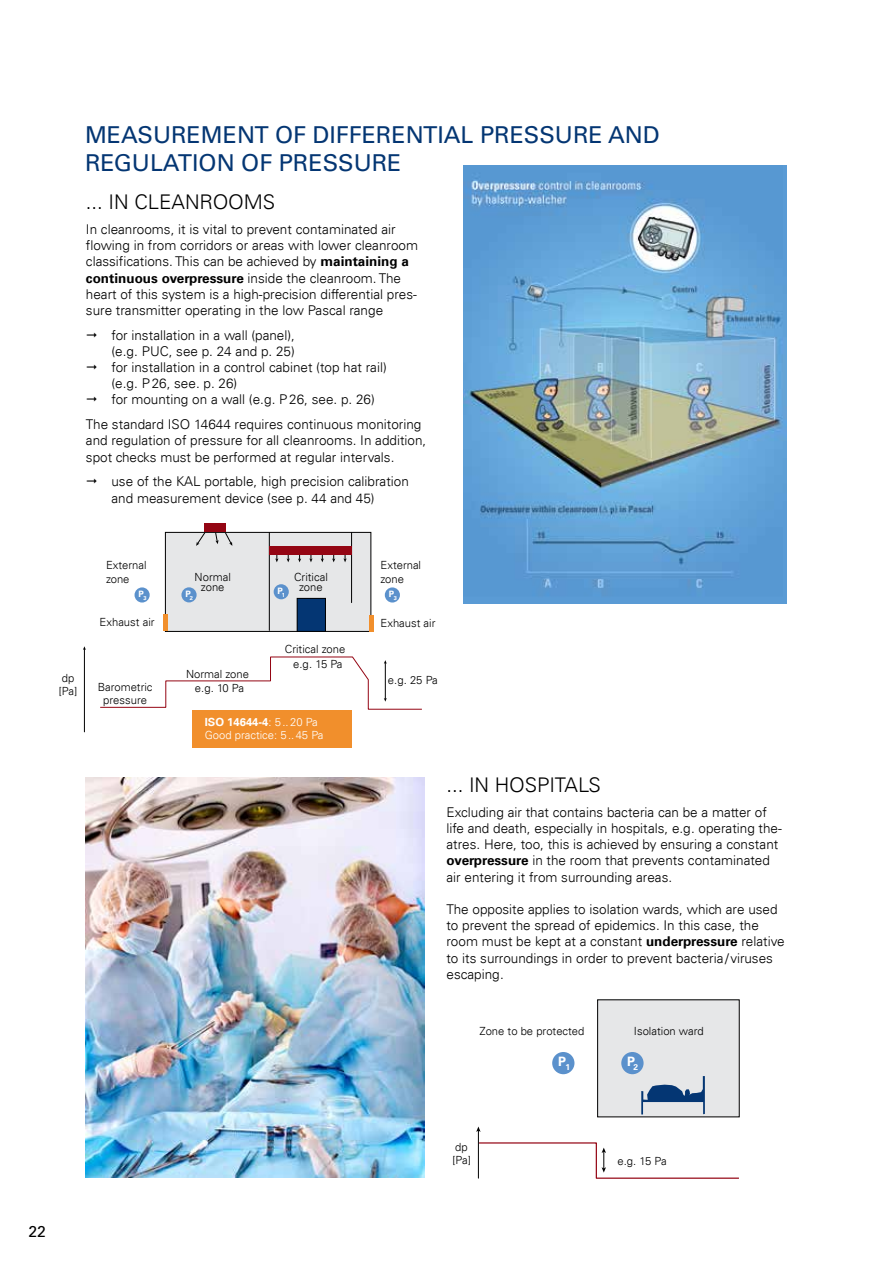
<style>
.page{position:relative;width:893px;height:1263px;background:#fff}
.page>*{position:absolute;margin:0;border:0;box-sizing:border-box;transform-origin:0 0}
.t1{font:23.25px/27.9px "Univers LT Std";color:#043673}
.t2{font:300 20.25px "Univers LT";color:#000}
.t3{font:15.75px "Univers LT Std";color:#000}
.t4{font:300 13.5px/16.2px "Univers LT";color:#000}
.t5{font:700 13.05px "Univers LT";color:#fff}
.t6{font:300 11.25px/13.5px "Univers LT";color:#000}
.t7{font:300 11.25px/13.5px "Univers LT";color:#fff}
.t8{font:700 11.25px "Univers LT";color:#fff}
.t9{font:700 8.85px "Univers LT";color:#fff}
.s1{font-weight:700}
</style>
<div class="page">
<div style="left:192px;top:710px;width:160px;height:37px;background:#f18f2c"></div>
<div style="left:165px;top:532px;width:206px;height:99px;background:#e6e7e8"></div>
<div style="left:165px;top:532px;width:206px;height:99px;border:1px solid #000"></div>
<div style="left:297px;top:598px;width:28px;height:33px;background:#043673"></div>
<div style="left:297px;top:598px;width:29px;height:33px;border:1px solid #000"></div>
<hr style="left:269px;top:532px;width:1px;height:98px;background:#000">
<hr style="left:351px;top:532px;width:1px;height:71px;background:#000">
<div style="left:135px;top:587px;width:15px;height:15px;background:#5b91cc;border-radius:50%"></div>
<div style="left:385px;top:587px;width:15px;height:15px;background:#5b91cc;border-radius:50%"></div>
<div style="left:181px;top:587px;width:16px;height:15px;background:#5b91cc;border-radius:50%"></div>
<div style="left:274px;top:584px;width:15px;height:15px;background:#5b91cc;border-radius:50%"></div>
<hr style="left:84px;top:649px;width:1px;height:83px;background:#000">
<svg style="left:100px;top:656px;width:322px;height:54px"></svg>
<div style="left:204px;top:524px;width:22px;height:8px;background:#940513"></div>
<div style="left:369px;top:615px;width:5px;height:16px;background:#f18f2c"></div>
<hr style="left:163px;top:614px;width:4px;height:17px;background:#f18f2c">
<svg style="left:309px;top:555px;width:4px;height:7px"></svg>
<svg style="left:321px;top:555px;width:3px;height:7px"></svg>
<svg style="left:332px;top:555px;width:3px;height:7px"></svg>
<svg style="left:275px;top:555px;width:3px;height:7px"></svg>
<svg style="left:215px;top:532px;width:4px;height:12px"></svg>
<svg style="left:225px;top:532px;width:7px;height:14px"></svg>
<svg style="left:196px;top:532px;width:9px;height:14px"></svg>
<svg style="left:287px;top:555px;width:3px;height:7px"></svg>
<svg style="left:298px;top:555px;width:3px;height:7px"></svg>
<svg style="left:343px;top:555px;width:4px;height:7px"></svg>
<div style="left:269px;top:546px;width:83px;height:9px;background:#940513"></div>
<div style="left:598px;top:1000px;width:141px;height:117px;background:#e6e7e8"></div>
<div style="left:552px;top:1052px;width:22px;height:22px;background:#5b91cc;border-radius:50%"></div>
<div style="left:621px;top:1052px;width:23px;height:22px;background:#5b91cc;border-radius:50%"></div>
<hr style="left:478px;top:1130px;width:1px;height:48px;background:#000">
<svg style="left:476px;top:1126px;width:5px;height:6px"></svg>
<svg style="left:478px;top:1142px;width:261px;height:37px"></svg>
<svg style="left:641px;top:1076px;width:64px;height:38px"></svg>
<img style="left:85px;top:777px;width:340px;height:401px">
<img style="left:463px;top:166px;width:324px;height:438px">
<h1 class="t1" style="left:85px;top:121px;width:576px">MEASUREMENT OF DIFFERENTIAL PRESSURE AND<br>REGULATION OF PRESSURE</h1>
<h2 class="t2" style="left:86px;top:190px;width:61px">... IN CLE</h2>
<h2 class="t2" style="left:171px;top:190px;width:105px">AN ROOMS</h2>
<p class="t4" style="left:86px;top:221px;width:334px">I n cleanrooms, it is vital to prevent contaminated air flowing in from corridors or areas with lower cleanroom classifications. This can be achieved by <span class="s1">maintaining a continuous overpressure</span> inside the cleanroom. The heart of this system is a high-precision differential pres&shy;sure transmitter operating in the low Pascal range</p>
<p class="t4" style="left:111px;top:327px;width:185px">for installation in a wall (panel), (e.g. PUC</p>
<p class="t4" style="left:111px;top:343px;width:277px;text-indent:57px">, see p. 24 and p. 25)<br>for installation in a control cabinet (top hat rail) (e.g. P 26, see. p. 26)<br>for mounting on a wall (e.g. P 26, see. p. 26)</p>
<p class="t4" style="left:86px;top:416px;width:342px">The standard I SO 14644 requires continuous monitoring and regulation of pressure for all cleanrooms. I n addition, spot checks must be performed at regular intervals.</p>
<p class="t4" style="left:111px;top:473px;width:299px">use of the KAL portable, high precision calibration and measurement device (see p. 44 and 45)</p>
<p class="t6" style="left:59px;top:671px;width:20px">dp [Pa]</p>
<p class="t6" style="left:106px;top:558px;width:42px">External zone</p>
<p class="t6" style="left:195px;top:571px;width:38px;line-height:10.5px;text-align:center">Normal zone</p>
<p class="t6" style="left:294px;top:571px;width:35px;line-height:10.5px;text-align:center">Critical zone</p>
<p class="t6" style="left:380px;top:558px;width:42px">External zone</p>
<p class="t9" style="left:278px;top:586px;width:9px">P<sub>1</sub></p>
<p class="t9" style="left:139px;top:589px;width:10px">P<sub>3</sub></p>
<p class="t9" style="left:185px;top:589px;width:9px">P<sub>2</sub></p>
<p class="t9" style="left:389px;top:589px;width:10px">P<sub>3</sub></p>
<p class="t6" style="left:100px;top:615px;width:57px">Exhaust air</p>
<p class="t6" style="left:380px;top:617px;width:57px">Exhaust air</p>
<p class="t6" style="left:186px;top:667px;width:64px">Normal zone</p>
<p class="t6" style="left:98px;top:680px;width:56px">Barometric</p>
<p class="t6" style="left:195px;top:681px;width:51px">e.g. 10 Pa</p>
<p class="t6" style="left:103px;top:693px;width:45px">pressure</p>
<p class="t6" style="left:285px;top:642px;width:62px">Critical zone</p>
<p class="t6" style="left:293px;top:657px;width:51px">e.g. 15 Pa</p>
<p class="t8" style="left:205px;top:715px;width:8px">ISO</p>
<p class="t7" style="left:205px;top:715px;width:120px;text-indent:23px"><span class="s1">14644-4</span>: 5..20 Pa<br>Good practice: 5..45 Pa</p>
<p class="t6" style="left:388px;top:673px;width:51px">e.g. 25 Pa</p>
<h2 class="t2" style="left:446px;top:773px;width:156px">... IN HOSPITALS</h2>
<p class="t4" style="left:446px;top:804px;width:337px">Excluding air that contains bacteria can be a matter of life and death, especially in hospitals, e.g. operating the&shy;atres. H ere, too, this is achieved by ensuring a constant <span class="s1">overpressure</span> in the room that prevents contaminated air entering it from surrounding areas.</p>
<p class="t4" style="left:446px;top:901px;width:340px">The opposite applies to isolation wards, which are used to prevent the spread of epidemics. I n this case, the room must be kept at a constant <span class="s1">underpressure</span> relative to its surroundings in order to prevent bacteria /viruses escaping.</p>
<p class="t6" style="left:479px;top:1024px;width:107px">Zone to be protected</p>
<p class="t6" style="left:634px;top:1025px;width:71px">I solation ward</p>
<p class="t5" style="left:558px;top:1054px;width:14px">P<sub>1</sub></p>
<p class="t5" style="left:627px;top:1054px;width:13px">P<sub>2</sub></p>
<p class="t3" style="left:28px;top:1222px;width:19px">22</p>
<p class="t6" style="left:452px;top:1140px;width:20px">dp [Pa]</p>
<p class="t6" style="left:617px;top:1154px;width:51px">e.g. 15 Pa</p>
</div>
